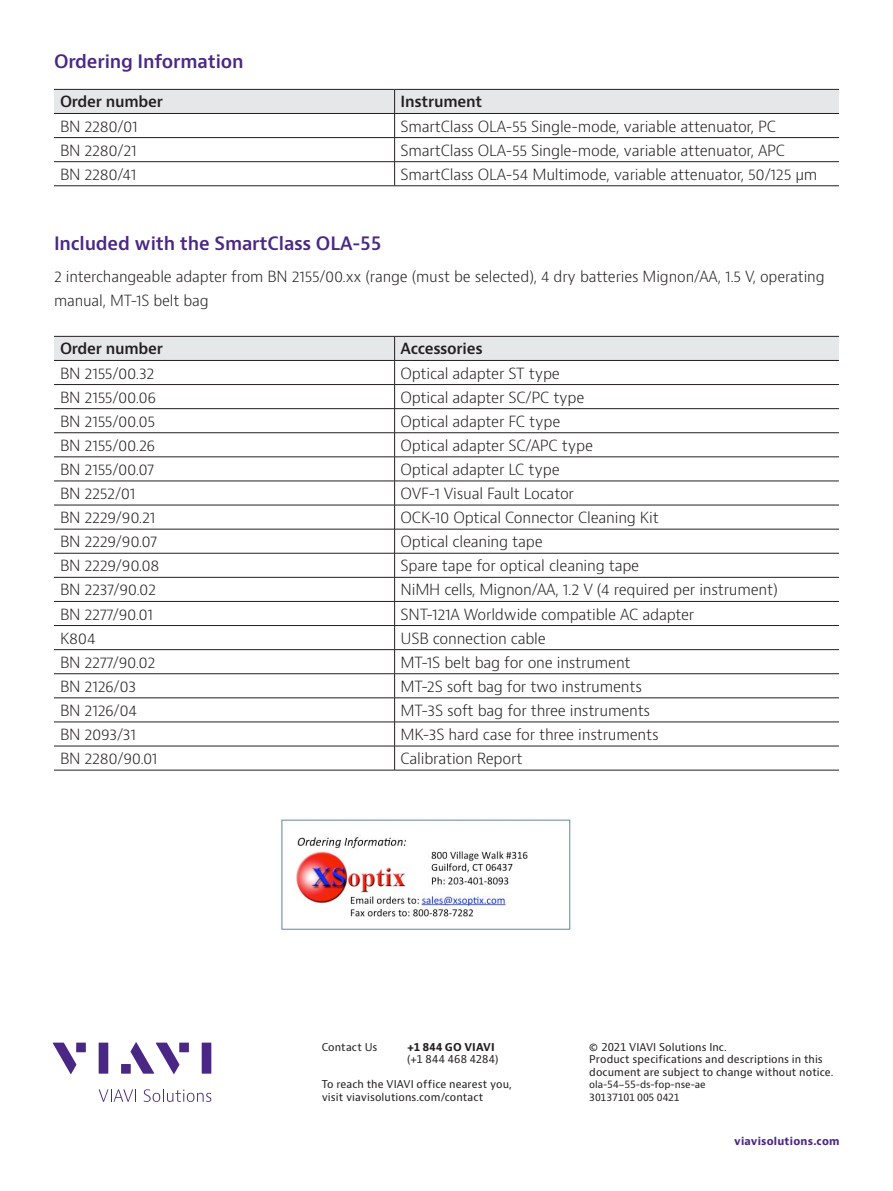
<style>
.page{position:relative;width:893px;height:1191px;background:#fff}
.page>*{position:absolute;margin:0;border:0;box-sizing:border-box;transform-origin:0 0}
.H2_Heading_Purple_12{font:600 18px "Bernino Sans";letter-spacing:-.01em;color:#4a2785}
.Header_12_16{font:600 18px "Bernino Sans";letter-spacing:-.01em;color:#4a2785}
.Table_Copy{font:300 15px "Bernino Sans";letter-spacing:-.015em;color:#231f20}
.P_10_16{font:300 15px/24px "Bernino Sans";letter-spacing:-.01em;color:#231f20}
.TH{font:600 15px "Bernino Sans";letter-spacing:-.015em;color:#231f20}
.t1{font:10.5px/12.6px "Bernino Sans";letter-spacing:.01em;color:#231f20}
.t2{font:700 10.5px "Bernino Sans";letter-spacing:.02em;color:#4a2785}
.t3{font:700 10.5px "Bernino Sans";letter-spacing:.015em;color:#231f20}
.t4{font:9.75px/12.6px "Bernino Sans";letter-spacing:-.01em;color:#231f20}
</style>
<div class="page">
<svg style="left:53px;top:1042px;width:23px;height:32px"></svg>
<div style="left:76px;top:1042px;width:10px;height:10px;background:#4a2785"></div>
<div style="left:99px;top:1042px;width:9px;height:31px;background:#4a2785"></div>
<div style="left:179px;top:1042px;width:10px;height:10px;background:#4a2785"></div>
<div style="left:202px;top:1042px;width:9px;height:31px;background:#4a2785"></div>
<svg style="left:131px;top:1042px;width:48px;height:32px"></svg>
<div style="left:121px;top:1064px;width:10px;height:9px;background:#4a2785"></div>
<svg style="left:99px;top:1089px;width:37px;height:12px"></svg>
<svg style="left:144px;top:1089px;width:67px;height:13px"></svg>
<svg style="left:54px;top:89px;width:785px;height:96px"></svg>
<hr style="left:54px;top:185px;width:341px;height:1px;background:#231f20">
<hr style="left:395px;top:185px;width:444px;height:1px;background:#231f20">
<svg style="left:54px;top:336px;width:785px;height:434px"></svg>
<hr style="left:54px;top:770px;width:341px;height:1px;background:#231f20">
<hr style="left:395px;top:770px;width:444px;height:1px;background:#231f20">
<img style="left:280px;top:818px;width:291px;height:112px">
<p class="Header_12_16" style="left:54px;top:50px;width:191px">Ordering Information</p>
<p class="TH" style="left:60px;top:92px;width:105px">Order number</p>
<p class="TH" style="left:401px;top:92px;width:83px">Instrument</p>
<p class="Table_Copy" style="left:60px;top:116px;width:79px">BN 2280/01</p>
<p class="Table_Copy" style="left:401px;top:116px;width:377px">SmartClass OLA-55 Single-mode, variable attenuator, PC</p>
<p class="Table_Copy" style="left:60px;top:140px;width:78px">BN 2280/21</p>
<p class="Table_Copy" style="left:401px;top:140px;width:386px">SmartClass OLA-55 Single-mode, variable attenuator, APC</p>
<p class="Table_Copy" style="left:60px;top:164px;width:78px">BN 2280/41</p>
<p class="Table_Copy" style="left:401px;top:164px;width:418px">SmartClass OLA-54 Multimode, variable attenuator, 50/125 μm</p>
<p class="H2_Heading_Purple_12" style="left:54px;top:231px;width:329px">Included with the SmartClass OLA-55</p>
<p class="P_10_16" style="left:54px;top:265px;width:772px">2 interchangeable adapter from BN 2155/00.xx (range (must be selected), 4 dry batteries Mignon/AA, 1.5 V, operating manual, MT-1S belt bag</p>
<p class="TH" style="left:60px;top:339px;width:105px">Order number</p>
<p class="TH" style="left:401px;top:339px;width:84px">Accessories</p>
<p class="Table_Copy" style="left:60px;top:363px;width:96px">BN 2155/00.32</p>
<p class="Table_Copy" style="left:401px;top:363px;width:161px">Optical adapter ST type</p>
<p class="Table_Copy" style="left:60px;top:387px;width:98px">BN 2155/00.06</p>
<p class="Table_Copy" style="left:401px;top:387px;width:185px">Optical adapter SC/PC type</p>
<p class="Table_Copy" style="left:60px;top:411px;width:97px">BN 2155/00.05</p>
<p class="Table_Copy" style="left:401px;top:411px;width:161px">Optical adapter FC type</p>
<p class="Table_Copy" style="left:60px;top:435px;width:97px">BN 2155/00.26</p>
<p class="Table_Copy" style="left:401px;top:435px;width:194px">Optical adapter SC/APC type</p>
<p class="Table_Copy" style="left:60px;top:459px;width:96px">BN 2155/00.07</p>
<p class="Table_Copy" style="left:401px;top:459px;width:161px">Optical adapter LC type</p>
<p class="Table_Copy" style="left:60px;top:483px;width:77px">BN 2252/01</p>
<p class="Table_Copy" style="left:401px;top:483px;width:175px">OVF-1 Visual Fault Locator</p>
<p class="Table_Copy" style="left:60px;top:508px;width:97px">BN 2229/90.21</p>
<p class="Table_Copy" style="left:401px;top:508px;width:260px">OCK-10 Optical Connector Cleaning Kit</p>
<p class="Table_Copy" style="left:60px;top:532px;width:99px">BN 2229/90.07</p>
<p class="Table_Copy" style="left:401px;top:532px;width:144px">Optical cleaning tape</p>
<p class="Table_Copy" style="left:60px;top:556px;width:101px">BN 2229/90.08</p>
<p class="Table_Copy" style="left:401px;top:556px;width:240px">Spare tape for optical cleaning tape</p>
<p class="Table_Copy" style="left:60px;top:580px;width:98px">BN 2237/90.02</p>
<p class="Table_Copy" style="left:401px;top:580px;width:379px">NiMH cells, Mignon/AA, 1.2 V (4 required per instrument)</p>
<p class="Table_Copy" style="left:60px;top:604px;width:94px">BN 2277/90.01</p>
<p class="Table_Copy" style="left:401px;top:604px;width:295px">SNT-121A Worldwide compatible AC adapter</p>
<p class="Table_Copy" style="left:60px;top:628px;width:37px">K804</p>
<p class="Table_Copy" style="left:401px;top:628px;width:147px">USB connection cable</p>
<p class="Table_Copy" style="left:60px;top:652px;width:97px">BN 2277/90.02</p>
<p class="Table_Copy" style="left:401px;top:652px;width:232px">MT-1S belt bag for one instrument</p>
<p class="Table_Copy" style="left:60px;top:676px;width:78px">BN 2126/03</p>
<p class="Table_Copy" style="left:401px;top:676px;width:243px">MT-2S soft bag for two instruments</p>
<p class="Table_Copy" style="left:60px;top:700px;width:79px">BN 2126/04</p>
<p class="Table_Copy" style="left:401px;top:700px;width:251px">MT-3S soft bag for three instruments</p>
<p class="Table_Copy" style="left:60px;top:724px;width:77px">BN 2093/31</p>
<p class="Table_Copy" style="left:401px;top:724px;width:260px">MK-3S hard case for three instruments</p>
<p class="Table_Copy" style="left:60px;top:748px;width:99px">BN 2280/90.01</p>
<p class="Table_Copy" style="left:401px;top:748px;width:123px">Calibration Report</p>
<p class="t1" style="left:322px;top:1040px;width:57px">Contact Us</p>
<p class="t3" style="left:407px;top:1040px;width:89px">+1 844 GO VIAVI</p>
<p class="t1" style="left:407px;top:1053px;width:93px">(+1 844 468 4284)</p>
<p class="t1" style="left:322px;top:1078px;width:192px">To reach the VIAVI office nearest you, visit viavisolutions.com/contact</p>
<p class="t1" style="left:589px;top:1040px;width:246px">© 2021 VIAVI Solutions Inc.<br>Product specifications and descriptions in this document are subject to change without notice.</p>
<p class="t4" style="left:589px;top:1078px;width:118px">ola-54-55-ds-fop-nse-ae<br>30137101 005 0421</p>
<p class="t2" style="left:734px;top:1134px;width:107px">viavisolutions.com</p>
</div>
